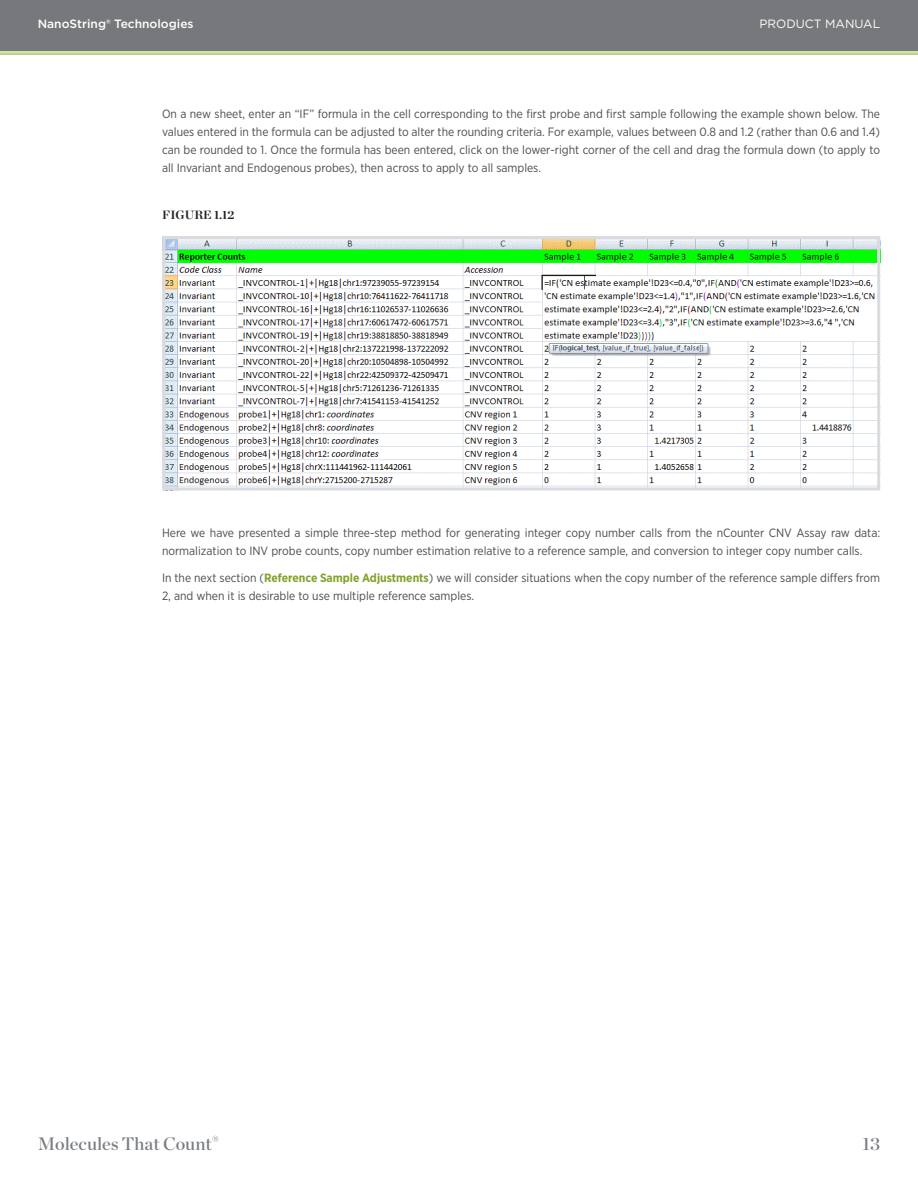
<style>
.page{position:relative;width:918px;height:1188px;background:#fff}
.page>*{position:absolute;margin:0;border:0;box-sizing:border-box;transform-origin:0 0}
.t1{font:18px "Chronicle Display Semi";color:#7a7e83}
.Body_Text{font:12px/18px "Gotham Narrow";color:#4b4c4d}
.t2{font:500 12px "Gotham";color:#fff}
.t3{font:12px "Gotham";color:#fff}
.t4{font:700 12px "Chronicle Display";color:#231f20}
.s1{font-weight:700;color:#81a32a}
.s2{font-size:19.5px;color:#8b8f94}
</style>
<div class="page">
<div style="left:0;top:0;width:918px;height:51px;background:#76787b"></div>
<div style="left:0;top:51px;width:918px;height:6px;background:#231f20;opacity:.1"></div>
<img style="left:166px;top:240px;width:710px;height:246px">
<div style="left:162px;top:236px;width:718px;height:254px;border:3px solid #d9dbde"></div>
<p class="t2" style="left:38px;top:16px;width:157px">NanoString® Technologies</p>
<p class="t3" style="left:759px;top:16px;width:122px">PRODUCT MANUAL</p>
<p class="Body_Text" style="left:162px;top:104px;width:720px;text-align:justify">On a new sheet, enter an “IF” formula in the cell corresponding to the first probe and first sample following the example shown below. The values entered in the formula can be adjusted to alter the rounding criteria. For example, values between 0.8 and 1.2 (rather than 0.6 and 1.4) can be rounded to 1. Once the formula has been entered, click on the lower-right corner of the cell and drag the formula down (to apply to all Invariant and Endogenous probes), then across to apply to all samples.</p>
<p class="t4" style="left:162px;top:205px;width:74px">FIGURE 1.12</p>
<p class="Body_Text" style="left:162px;top:523px;width:720px">Here we have presented a simple three-step method for generating integer copy number calls from the nCounter CNV Assay raw data: normalization to INV probe counts, copy number estimation relative to a reference sample, and conversion to integer copy number calls.</p>
<p class="Body_Text" style="left:162px;top:568px;width:720px">In the next section (<span class="s1">Reference Sample Adjustments</span>) we will consider situations when the copy number of the reference sample differs from<br>2, and when it is desirable to use multiple reference samples.</p>
<h1 class="t1" style="left:38px;top:1129px;width:183px">Molecules That Count<span class="s2">®</span></h1>
<h1 class="t1" style="left:863px;top:1129px;width:19px">13</h1>
</div>
